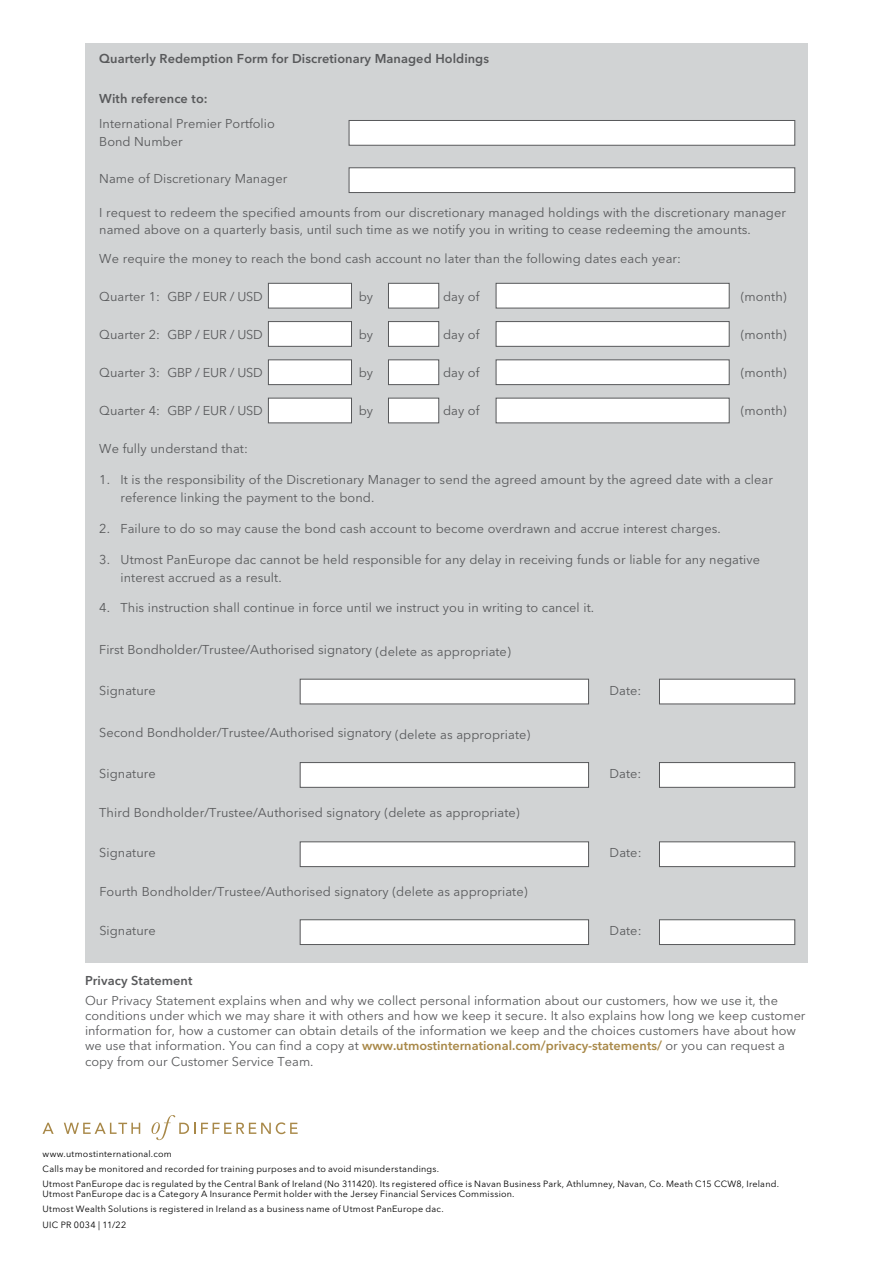
<style>
.page{position:relative;width:893px;height:1263px;background:#fff}
.page>*{position:absolute;margin:0;border:0;box-sizing:border-box;transform-origin:0 0}
.t1{font:12.75px/15.3px "Avenir Next LT Pro";letter-spacing:.005em;color:#58595b}
.t2{font:600 12.75px "Avenir Next LT Pro";letter-spacing:.005em;color:#58595b}
.t3{font:9px/14.7px "Avenir Next LT Pro";letter-spacing:.025em;color:#000}
.s1{font-weight:600;color:#a88848}
</style>
<div class="page">
<div style="left:85px;top:43px;width:723px;height:919px;background:#d1d3d4"></div>
<div style="left:349px;top:167px;width:446px;height:26px;background:#fff;border:1px solid #58595b"></div>
<div style="left:268px;top:283px;width:84px;height:25px;background:#fff;border:1px solid #58595b"></div>
<div style="left:388px;top:283px;width:51px;height:25px;background:#fff;border:1px solid #58595b"></div>
<div style="left:496px;top:283px;width:234px;height:25px;background:#fff;border:1px solid #58595b"></div>
<div style="left:268px;top:321px;width:84px;height:26px;background:#fff;border:1px solid #58595b"></div>
<div style="left:388px;top:321px;width:51px;height:26px;background:#fff;border:1px solid #58595b"></div>
<div style="left:496px;top:321px;width:234px;height:26px;background:#fff;border:1px solid #58595b"></div>
<div style="left:268px;top:359px;width:84px;height:26px;background:#fff;border:1px solid #58595b"></div>
<div style="left:388px;top:359px;width:51px;height:26px;background:#fff;border:1px solid #58595b"></div>
<div style="left:496px;top:359px;width:234px;height:26px;background:#fff;border:1px solid #58595b"></div>
<div style="left:268px;top:398px;width:84px;height:25px;background:#fff;border:1px solid #58595b"></div>
<div style="left:388px;top:398px;width:51px;height:25px;background:#fff;border:1px solid #58595b"></div>
<div style="left:496px;top:398px;width:234px;height:25px;background:#fff;border:1px solid #58595b"></div>
<div style="left:300px;top:679px;width:289px;height:25px;background:#fff;border:1px solid #58595b"></div>
<div style="left:659px;top:679px;width:136px;height:25px;background:#fff;border:1px solid #58595b"></div>
<div style="left:300px;top:762px;width:289px;height:26px;background:#fff;border:1px solid #58595b"></div>
<div style="left:659px;top:762px;width:136px;height:26px;background:#fff;border:1px solid #58595b"></div>
<div style="left:300px;top:841px;width:289px;height:26px;background:#fff;border:1px solid #58595b"></div>
<div style="left:659px;top:841px;width:136px;height:26px;background:#fff;border:1px solid #58595b"></div>
<div style="left:300px;top:919px;width:289px;height:26px;background:#fff;border:1px solid #58595b"></div>
<div style="left:659px;top:919px;width:136px;height:26px;background:#fff;border:1px solid #58595b"></div>
<div style="left:349px;top:120px;width:446px;height:26px;background:#fff;border:1px solid #58595b"></div>
<svg style="left:43px;top:1123px;width:11px;height:11px"></svg>
<svg style="left:64px;top:1123px;width:76px;height:11px"></svg>
<svg style="left:201px;top:1122px;width:97px;height:12px"></svg>
<svg style="left:151px;top:1115px;width:44px;height:25px"></svg>
<p class="t2" style="left:99px;top:50px;width:391px">Quarterly Redemption Form for Discretionary Managed Holdings</p>
<p class="t2" style="left:99px;top:91px;width:110px">With reference to:</p>
<p class="t1" style="left:99px;top:115px;width:177px;line-height:18px">International Premier Portfolio<br>Bond Number</p>
<p class="t1" style="left:99px;top:171px;width:190px">Name of Discretionary Manager</p>
<p class="t1" style="left:99px;top:204px;width:688px;line-height:16.8px">I request to redeem the specified amounts from our discretionary managed holdings with the discretionary manager named above on a quarterly basis, until such time as we notify you in writing to cease redeeming the amounts.</p>
<p class="t1" style="left:99px;top:251px;width:583px">We require the money to reach the bond cash account no later than the following dates each year:</p>
<p class="t1" style="left:99px;top:289px;width:165px">Quarter 1: GBP / EUR / USD</p>
<p class="t1" style="left:359px;top:289px;width:16px">by</p>
<p class="t1" style="left:443px;top:289px;width:38px">day of</p>
<p class="t1" style="left:741px;top:289px;width:47px">(month)</p>
<p class="t1" style="left:99px;top:327px;width:165px">Quarter 2: GBP / EUR / USD</p>
<p class="t1" style="left:359px;top:327px;width:16px">by</p>
<p class="t1" style="left:443px;top:327px;width:38px">day of</p>
<p class="t1" style="left:741px;top:327px;width:47px">(month)</p>
<p class="t1" style="left:99px;top:365px;width:165px">Quarter 3: GBP / EUR / USD</p>
<p class="t1" style="left:359px;top:365px;width:16px">by</p>
<p class="t1" style="left:443px;top:365px;width:38px">day of</p>
<p class="t1" style="left:741px;top:365px;width:47px">(month)</p>
<p class="t1" style="left:99px;top:403px;width:165px">Quarter 4: GBP / EUR / USD</p>
<p class="t1" style="left:359px;top:403px;width:16px">by</p>
<p class="t1" style="left:443px;top:403px;width:38px">day of</p>
<p class="t1" style="left:741px;top:403px;width:47px">(month)</p>
<p class="t1" style="left:99px;top:441px;width:150px">We fully understand that:</p>
<p class="t1" style="left:121px;top:471px;width:654px;line-height:18px;text-indent:-21px">1. It is the responsibility of the Discretionary Manager to send the agreed amount by the agreed date with a clear reference linking the payment to the bond.</p>
<p class="t1" style="left:99px;top:521px;width:623px">2. Failure to do so may cause the bond cash account to become overdrawn and accrue interest charges.</p>
<p class="t1" style="left:121px;top:550px;width:641px;line-height:18px;text-indent:-21px">3. Utmost PanEurope dac cannot be held responsible for any delay in receiving funds or liable for any negative interest accrued as a result.</p>
<p class="t1" style="left:99px;top:600px;width:496px">4. This instruction shall continue in force until we instruct you in writing to cancel it.</p>
<p class="t1" style="left:99px;top:642px;width:413px">First Bondholder/Trustee/Authorised signatory (delete as appropriate)</p>
<p class="t1" style="left:99px;top:683px;width:58px">Signature</p>
<p class="t1" style="left:610px;top:683px;width:33px">Date:</p>
<p class="t1" style="left:99px;top:725px;width:432px">Second Bondholder/Trustee/Authorised signatory (delete as appropriate)</p>
<p class="t1" style="left:99px;top:766px;width:58px">Signature</p>
<p class="t1" style="left:610px;top:766px;width:33px">Date:</p>
<p class="t1" style="left:99px;top:805px;width:422px">Third Bondholder/Trustee/Authorised signatory (delete as appropriate)</p>
<p class="t1" style="left:99px;top:844px;width:58px">Signature</p>
<p class="t1" style="left:610px;top:844px;width:33px">Date:</p>
<p class="t1" style="left:99px;top:884px;width:430px">Fourth Bondholder/Trustee/Authorised signatory (delete as appropriate)</p>
<p class="t1" style="left:99px;top:923px;width:58px">Signature</p>
<p class="t1" style="left:610px;top:923px;width:33px">Date:</p>
<p class="t2" style="left:85px;top:973px;width:109px">Privacy Statement</p>
<p class="t1" style="left:85px;top:992px;width:722px">Our Privacy Statement explains when and why we collect personal information about our customers, how we use it, the conditions under which we may share it with others and how we keep it secure. It also explains how long we keep customer information for, how a customer can obtain details of the information we keep and the choices customers have about how we use that information. You can find a copy at <span class="s1">www.utmostinternational.com/privacy-statements/</span> or you can request a copy from our Customer Service Team.</p>
<p class="t3" style="left:43px;top:1147px;width:738px">www.utmostinternational.com<br>Calls may be monitored and recorded for training purposes and to avoid misunderstandings.<br>Utmost PanEurope dac is regulated by the Central Bank of Ireland (No 311420). Its registered office is Navan Business Park, Athlumney, Navan, Co. Meath C15 CCW8, Ireland.</p>
<p class="t3" style="left:43px;top:1187px;width:474px">Utmost PanEurope dac is a Category A Insurance Permit holder with the Jersey Financial Services Commission.<br>Utmost Wealth Solutions is registered in Ireland as a business name of Utmost PanEurope dac.</p>
<p class="t3" style="left:43px;top:1217px;width:85px">UIC PR 0034 | 11/22</p>
</div>
